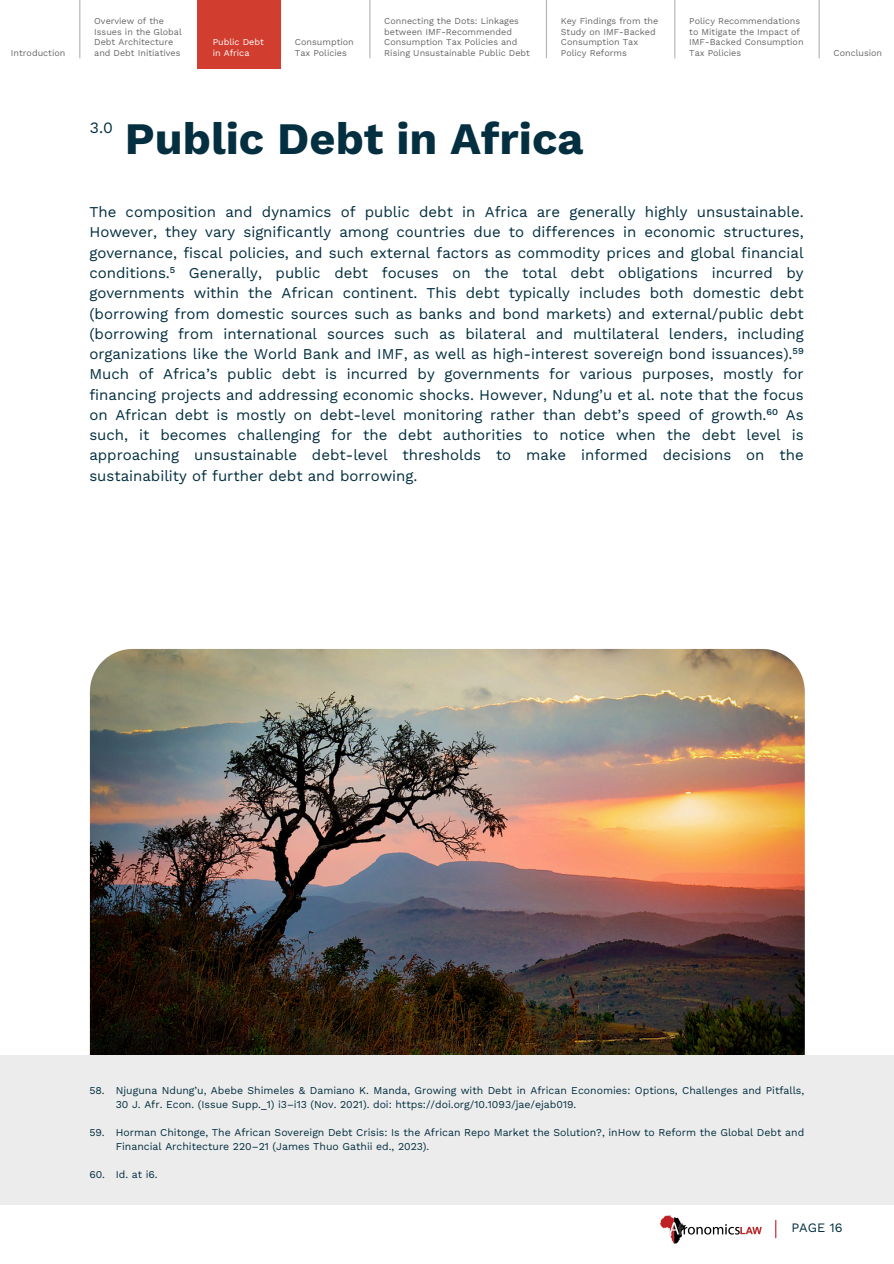
<style>
.page{position:relative;width:894px;height:1264px;background:#fff}
.page>*{position:absolute;margin:0;border:0;box-sizing:border-box;transform-origin:0 0}
.t1{font:700 45px "Work Sans";color:#032f40}
.t2{font:15.75px "Work Sans";color:#032f40}
.t3{font:15px/20.2px "Work Sans";color:#032f40;text-align:justify}
.t4{font:12.9px "Work Sans";color:#032f40}
.t5{font:10.5px/14px "Work Sans";color:#032f40}
.t6{font:9px/10.5px "Work Sans";color:#696868}
.t7{font:9px/10.5px "Work Sans";color:#fff}
</style>
<div class="page">
<img style="left:90px;top:649px;width:714px;height:446px;border-radius:43px">
<div style="left:0;top:1055px;width:893px;height:149px;background:#ececec"></div>
<img style="left:659px;top:1215px;width:103px;height:29px">
<svg style="left:775px;top:1220px;width:1px;height:18px"></svg>
<hr style="left:79px;top:0;width:1px;height:58px;background:#696868">
<hr style="left:369px;top:0;width:1px;height:58px;background:#696868">
<hr style="left:545px;top:0;width:2px;height:58px;background:#696868">
<hr style="left:674px;top:0;width:1px;height:58px;background:#696868">
<div style="left:197px;top:0;width:84px;height:69px;background:#d13d2f"></div>
<hr style="left:818px;top:0;width:1px;height:58px;background:#696868">
<p class="t6" style="left:11px;top:48px;width:56px">Introduction</p>
<p class="t6" style="left:94px;top:16px;width:89px">Overview of the<br>Issues in the Global<br>Debt Architecture and Debt Initiatives</p>
<p class="t7" style="left:213px;top:37px;width:53px">Public Debt in Africa</p>
<p class="t6" style="left:295px;top:37px;width:60px">Consumption<br>Tax Policies</p>
<h2 class="t6" style="left:384px;top:16px;width:147px">Connecting the Dots: Linkages between IMF-Recommended<br>Consumption Tax Policies and<br>Rising Unsustainable Public Debt</h2>
<h1 class="t6" style="left:560px;top:16px;width:99px">Key Findings from the<br>Study on IMF-Backed<br>Consumption Tax<br>Policy Reforms</h1>
<h2 class="t6" style="left:689px;top:16px;width:116px">Policy Recommendations to Mitigate the Impact of<br>IMF-Backed Consumption<br>Tax Policies</h2>
<p class="t2" style="left:90px;top:118px;width:25px">3.0</p>
<p class="t1" style="left:125px;top:112px;width:460px">Public Debt in Africa</p>
<p class="t3" style="left:89px;top:202px;width:715px">The composition and dynamics of public debt in Africa are generally highly unsustainable.<br>However, they vary significantly among countries due to differences in economic structures, governance, fiscal policies, and such external factors as commodity prices and global financial conditions.⁵ Generally, public debt focuses on the total debt obligations incurred by governments within the African continent. This debt typically includes both domestic debt (borrowing from domestic sources such as banks and bond markets) and external/public debt (borrowing from international sources such as bilateral and multilateral lenders, including organizations like the World Bank and IMF, as well as high-interest sovereign bond issuances).⁵⁹<br>Much of Africa’s public debt is incurred by governments for various purposes, mostly for financing projects and addressing economic shocks. However, Ndung’u et al. note that the focus on African debt is mostly on debt-level monitoring rather than debt’s speed of growth.⁶⁰ As such, it becomes challenging for the debt authorities to notice when the debt level is approaching unsustainable debt-level thresholds to make informed decisions on the sustainability of further debt and borrowing.</p>
<p class="t6" style="left:833px;top:48px;width:50px">Conclusion</p>
<p class="t5" style="left:89px;top:1083px;width:17px">58.</p>
<p class="t5" style="left:89px;top:1125px;width:17px">59.</p>
<p class="t5" style="left:89px;top:1167px;width:17px">60.</p>
<p class="t5" style="left:116px;top:1083px;width:689px">Njuguna Ndung’u, Abebe Shimeles &amp; Damiano K. Manda, Growing with Debt in African Economies: Options, Challenges and Pitfalls,<br>30 J. Afr. Econ. (Issue Supp._1) i3–i13 (Nov. 2021). doi: https://doi.org/10.1093/jae/ejab019.</p>
<p class="t5" style="left:116px;top:1125px;width:689px">Horman Chitonge, The African Sovereign Debt Crisis: Is the African Repo Market the Solution?, inHow to Reform the Global Debt and<br>Financial Architecture 220–21 (James Thuo Gathii ed., 2023).</p>
<p class="t5" style="left:116px;top:1167px;width:43px">Id. at i6.</p>
<p class="t4" style="left:791px;top:1219px;width:52px">PAGE 16</p>
</div>
